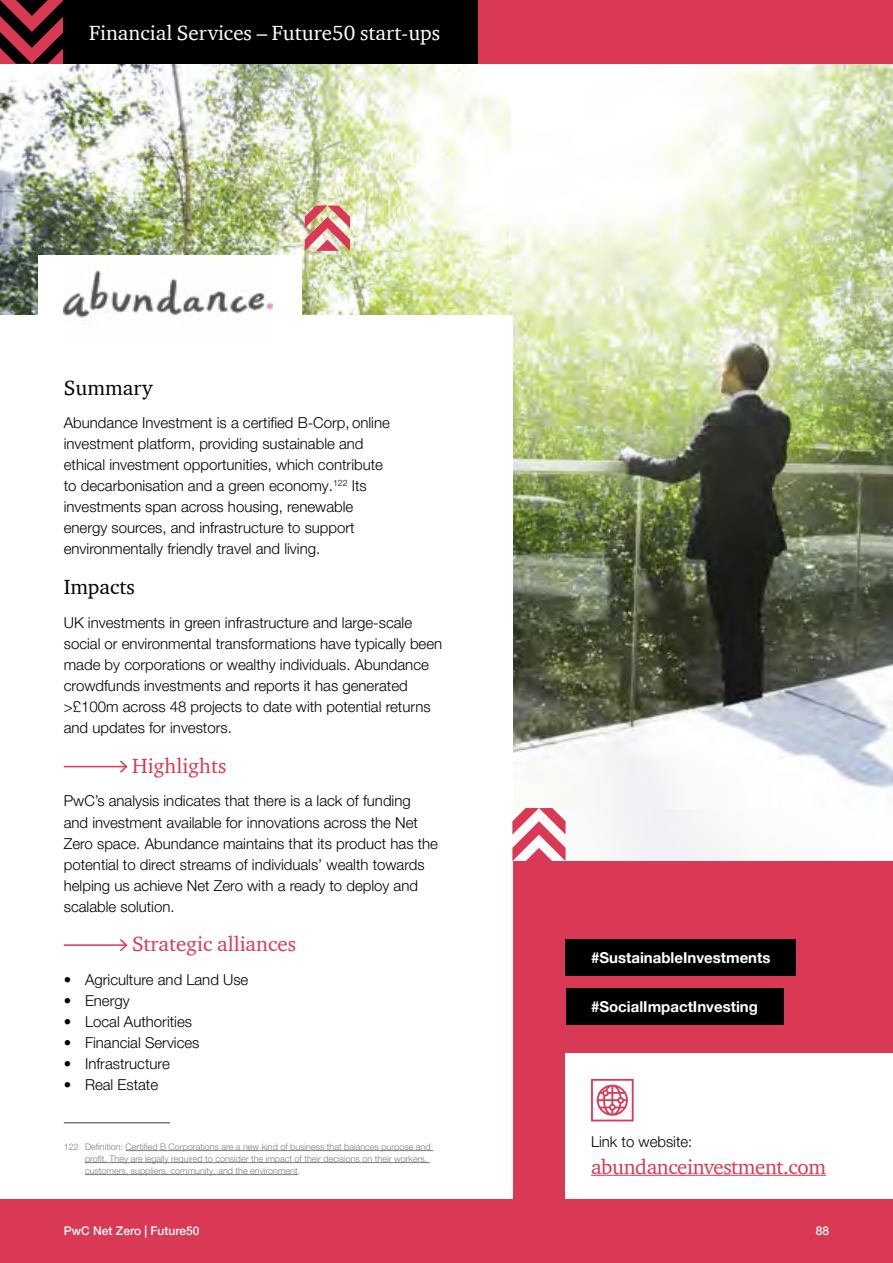
<style>
.page{position:relative;width:893px;height:1263px;background:#fff}
.page>*{position:absolute;margin:0;border:0;box-sizing:border-box;transform-origin:0 0}
.t1{font:21px "ITC Charter Com";color:#fff}
.t2{font:21px "ITC Charter Com";color:#d93954}
.t3{font:21px "ITC Charter Com";letter-spacing:-.02em;color:#d93954}
.t4{font:21px "ITC Charter Com";color:#000}
.t5{font:300 15px/21px "Helvetica Neue LT Pro";color:#000}
.t6{font:700 15px "Helvetica Neue LT Pro";color:#fff}
.t7{font:500 12px "Helvetica Neue LT Pro";color:#fff}
.t8{font:300 9px/12px "Helvetica Neue LT Pro";color:#7d7d7d}
</style>
<div class="page">
<div style="left:0;top:861px;width:893px;height:402px;background:#d93954"></div>
<img style="left:0;top:64px;width:893px;height:797px">
<div style="left:0;top:315px;width:512px;height:884px;background:#fff"></div>
<hr style="left:64px;top:766px;width:62px;height:1px;background:#d93954">
<svg style="left:118px;top:760px;width:10px;height:13px"></svg>
<hr style="left:64px;top:944px;width:62px;height:2px;background:#d93954">
<svg style="left:118px;top:939px;width:10px;height:12px"></svg>
<div style="left:566px;top:1053px;width:327px;height:146px;background:#fff"></div>
<hr style="left:591px;top:1175px;width:235px;height:1px;background:#d93954">
<svg style="left:591px;top:1079px;width:43px;height:42px"></svg>
<div style="left:566px;top:939px;width:230px;height:36px;background:#000"></div>
<div style="left:566px;top:988px;width:217px;height:36px;background:#000"></div>
<div style="left:38px;top:255px;width:264px;height:64px;background:#fff"></div>
<hr style="left:126px;top:1150px;width:307px;height:1px;background:#7d7d7d">
<hr style="left:85px;top:1162px;width:345px;height:1px;background:#7d7d7d">
<hr style="left:85px;top:1174px;width:213px;height:1px;background:#7d7d7d">
<hr style="left:64px;top:1122px;width:106px;height:1px;background:#7d7d7d">
<img style="left:64px;top:241px;width:208px;height:77px">
<svg style="left:512px;top:808px;width:54px;height:53px"></svg>
<div style="left:0;top:0;width:893px;height:64px;background:#d93954"></div>
<svg style="left:0;top:0;width:64px;height:64px"></svg>
<div style="left:64px;top:0;width:414px;height:64px;background:#000"></div>
<svg style="left:305px;top:206px;width:45px;height:45px"></svg>
<h1 class="t1" style="left:89px;top:20px;width:352px">Financial Services – Future50 start-ups</h1>
<h1 class="t4" style="left:64px;top:375px;width:90px">Summary</h1>
<p class="t5" style="left:64px;top:412px;width:328px">Abundance Investment is a certified B-Corp, online investment platform, providing sustainable and ethical investment opportunities, which contribute to decarbonisation and a green economy.<sup>122</sup> Its investments span across housing, renewable energy sources, and infrastructure to support environmentally friendly travel and living.</p>
<h1 class="t4" style="left:64px;top:574px;width:73px">Impacts</h1>
<p class="t5" style="left:64px;top:612px;width:380px">UK investments in green infrastructure and large-scale social or environmental transformations have typically been made by corporations or wealthy individuals. Abundance crowdfunds investments and reports it has generated &gt;£100m across 48 projects to date with potential returns and updates for investors.</p>
<h1 class="t2" style="left:132px;top:753px;width:96px">Highlights</h1>
<p class="t5" style="left:64px;top:790px;width:376px">PwC’s analysis indicates that there is a lack of funding and investment available for innovations across the Net Zero space. Abundance maintains that its product has the potential to direct streams of individuals’ wealth towards helping us achieve Net Zero with a ready to deploy and scalable solution.</p>
<h1 class="t2" style="left:132px;top:931px;width:165px">Strategic alliances</h1>
<p class="t5" style="left:64px;top:969px;width:186px">• Agriculture and Land Use</p>
<p class="t5" style="left:64px;top:990px;width:67px">• Energy</p>
<p class="t5" style="left:64px;top:1011px;width:130px">• Local Authorities</p>
<p class="t5" style="left:64px;top:1032px;width:137px">• Financial Services</p>
<p class="t5" style="left:64px;top:1053px;width:107px">• Infrastructure</p>
<p class="t5" style="left:64px;top:1074px;width:96px">• Real Estate</p>
<p class="t8" style="left:85px;top:1140px;width:347px;text-indent:-21px">122 Definition: Certified B Corporations are a new kind of business that balances purpose and profit. They are legally required to consider the impact of their decisions on their workers, customers, suppliers, community, and the environment.</p>
<p class="t6" style="left:591px;top:948px;width:181px">#SustainableInvestments</p>
<p class="t6" style="left:591px;top:997px;width:168px">#SocialImpactInvesting</p>
<p class="t5" style="left:591px;top:1130px;width:103px">Link to website:</p>
<h1 class="t3" style="left:591px;top:1153px;width:237px">abundanceinvestment.com</h1>
<p class="t7" style="left:64px;top:1224px;width:137px">PwC Net Zero | Future50</p>
<p class="t7" style="left:816px;top:1224px;width:15px">88</p>
</div>
